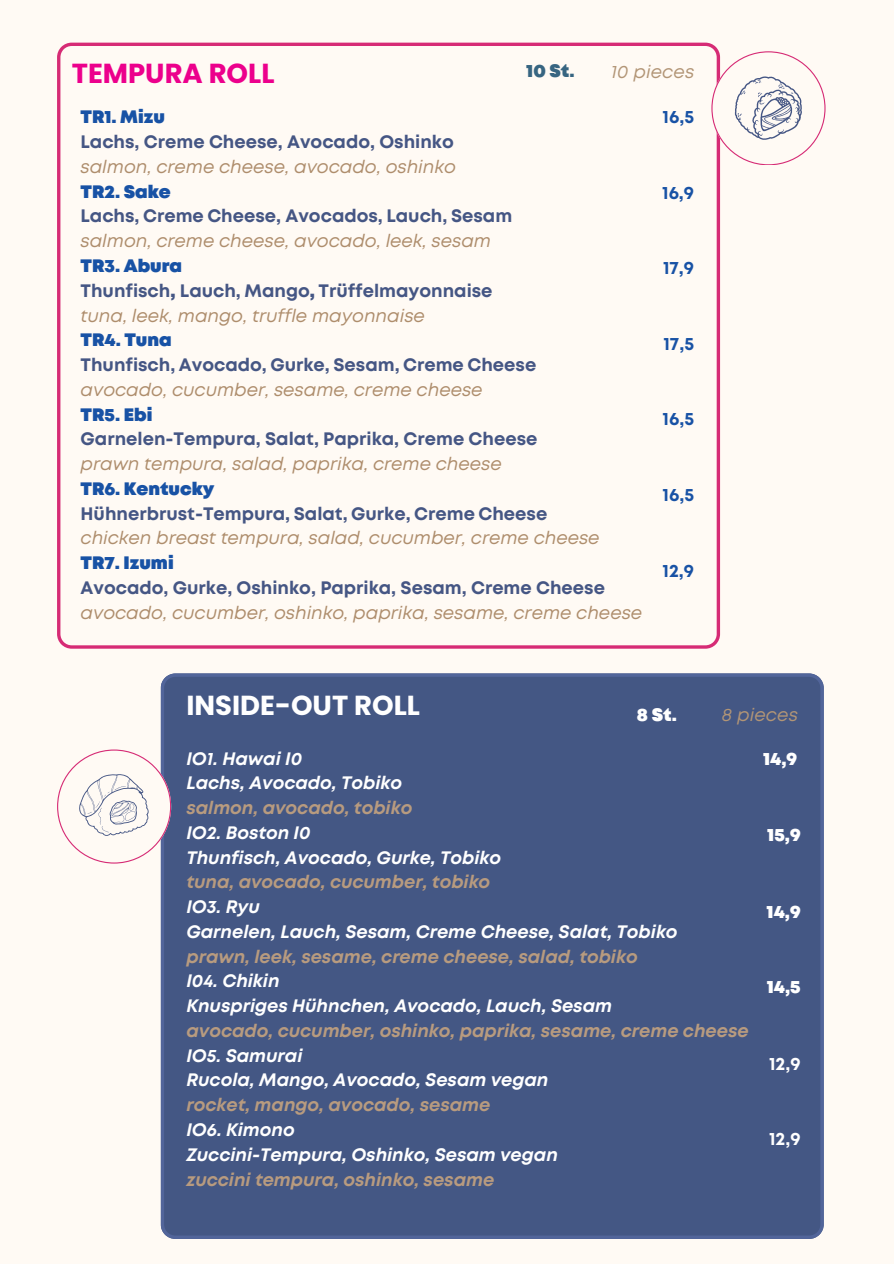
<style>
.page{position:relative;width:894px;height:1264px;background:#fff}
.page>*{position:absolute;margin:0;border:0;box-sizing:border-box;transform-origin:0 0}
.t1{font:700 27.45px "Poppins";color:#fff}
.t2{font:700 27.45px "Poppins";color:#ec008c}
.t3{font:italic 700 18px/24.8px "Mont";color:#fff}
.t4{font:700 18px "Mont";color:#455684}
.t5{font:italic 18px "Mont";color:#ae8d6c}
.t6{font:900 18px "Mont";color:#1852a5}
.t7{font:700 18px "Mont";color:#1852a5}
.t8{font:900 18px "Mont";color:#fff}
.t9{font:italic 18px "Mont";letter-spacing:.01em;color:#b29576}
.t10{font:700 18px "Mont";color:#fff}
.t11{font:900 18px "Mont";color:#376581}
.s1{font-weight:900}
.s2{color:#b89b7f}
</style>
<div class="page">
<div style="left:0;top:0;width:893px;height:1263px;background:#fffaf4"></div>
<svg style="left:57px;top:43px;width:662px;height:605px"></svg>
<svg style="left:711px;top:51px;width:113px;height:114px"></svg>
<div style="left:161px;top:673px;width:662px;height:565px;background:#445784"></div>
<svg style="left:57px;top:749px;width:114px;height:114px"></svg>
<h2 class="t2" style="left:72px;top:54px;width:204px">TEMPURA ROLL</h2>
<h2 class="t9" style="left:611px;top:65px;width:84px">10 pieces</h2>
<h1 class="t11" style="left:526px;top:64px;width:50px">10 St.</h1>
<h2 class="t6" style="left:80px;top:110px;width:86px">TR1. Mizu</h2>
<p class="t4" style="left:80px;top:135px;width:374px">Lachs, Creme Cheese, Avocado, Oshinko</p>
<p class="t5" style="left:80px;top:160px;width:377px">salmon, creme cheese, avocado, oshinko</p>
<p class="t6" style="left:80px;top:185px;width:92px">TR2. Sake</p>
<p class="t4" style="left:80px;top:209px;width:433px">Lachs, Creme Cheese, Avocados, Lauch, Sesam</p>
<p class="t5" style="left:80px;top:234px;width:412px">salmon, creme cheese, avocado, leek, sesam</p>
<p class="t6" style="left:80px;top:259px;width:103px">TR3. Abura</p>
<p class="t4" style="left:80px;top:284px;width:413px">Thunfisch<span class="s1">,</span> Lauch, Mango<span class="s1">,</span> Trüffelmayonnaise</p>
<p class="t5" style="left:80px;top:308px;width:346px">tuna, leek, mango, truffle mayonnaise</p>
<p class="t6" style="left:80px;top:333px;width:93px">TR4. Tuna</p>
<p class="t4" style="left:80px;top:358px;width:457px">Thunfisch, Avocado, Gurke, Sesam, Creme Cheese</p>
<p class="t5" style="left:80px;top:383px;width:403px">avocado, cucumber, sesame, creme cheese</p>
<p class="t6" style="left:80px;top:407px;width:73px">TR5. Ebi</p>
<p class="t4" style="left:80px;top:432px;width:458px">Garnelen-Tempura, Salat, Paprika, Creme Cheese</p>
<p class="t5" style="left:80px;top:457px;width:422px">prawn tempura, salad, paprika, creme cheese</p>
<p class="t6" style="left:80px;top:482px;width:135px">TR6. Kentucky</p>
<p class="t4" style="left:80px;top:506px;width:468px">Hühnerbrust-Tempura, Salat, Gurke, Creme Cheese</p>
<p class="t5" style="left:80px;top:531px;width:520px">chicken breast tempura, salad, cucumber, creme cheese</p>
<p class="t6" style="left:80px;top:556px;width:95px">TR7. Izumi</p>
<p class="t4" style="left:80px;top:581px;width:526px">Avocado, Gurke, Oshinko, Paprika, Sesam, Creme Cheese</p>
<p class="t5" style="left:80px;top:605px;width:563px">avocado, cucumber, oshinko, paprika, sesame, creme cheese</p>
<p class="t7" style="left:662px;top:110px;width:33px">16,5</p>
<p class="t7" style="left:662px;top:186px;width:34px">16,9</p>
<h2 class="t7" style="left:662px;top:261px;width:33px">17,9</h2>
<h2 class="t7" style="left:663px;top:337px;width:32px">17,5</h2>
<h2 class="t7" style="left:662px;top:412px;width:33px">16,5</h2>
<h2 class="t7" style="left:662px;top:488px;width:33px">16,5</h2>
<h2 class="t7" style="left:662px;top:564px;width:33px">12,9</h2>
<h2 class="t1" style="left:186px;top:685px;width:235px">INSIDE-OUT ROLL</h2>
<h1 class="t8" style="left:636px;top:708px;width:41px">8 St.</h1>
<h2 class="t9" style="left:721px;top:708px;width:78px">8 pieces</h2>
<p class="t3" style="left:186px;top:747px;width:563px">IO1. Hawai I0<br>Lachs, Avocado, Tobiko<br><span class="s2">salmon, avocado, tobiko<br></span>IO2. Boston I0<br>Thunfisch, Avocado, Gurke, Tobiko<br><span class="s2">tuna, avocado, cucumber, tobiko<br></span>IO3. Ryu<br>Garnelen, Lauch, Sesam, Creme Cheese, Salat, Tobiko<br><span class="s2">prawn, leek, sesame, creme cheese, salad, tobiko<br></span>I04. Chikin<br>Knuspriges Hühnchen, Avocado, Lauch, Sesam<br><span class="s2">avocado, cucumber, oshinko, paprika, sesame, creme cheese<br></span>IO5. Samurai<br>Rucola, Mango, Avocado, Sesam vegan<br><span class="s2">rocket, mango, avocado, sesame<br></span>IO6. Kimono<br>Zuccini-Tempura, Oshinko, Sesam vegan<br><span class="s2">zuccini tempura, oshinko, sesame</span></p>
<h2 class="t8" style="left:762px;top:751px;width:36px">14,9</h2>
<p class="t8" style="left:767px;top:828px;width:35px">15,9</p>
<h2 class="t8" style="left:766px;top:904px;width:36px">14,9</h2>
<h2 class="t8" style="left:766px;top:980px;width:35px">14,5</h2>
<h2 class="t10" style="left:768px;top:1056px;width:33px">12,9</h2>
<h2 class="t10" style="left:768px;top:1131px;width:33px">12,9</h2>
</div>
